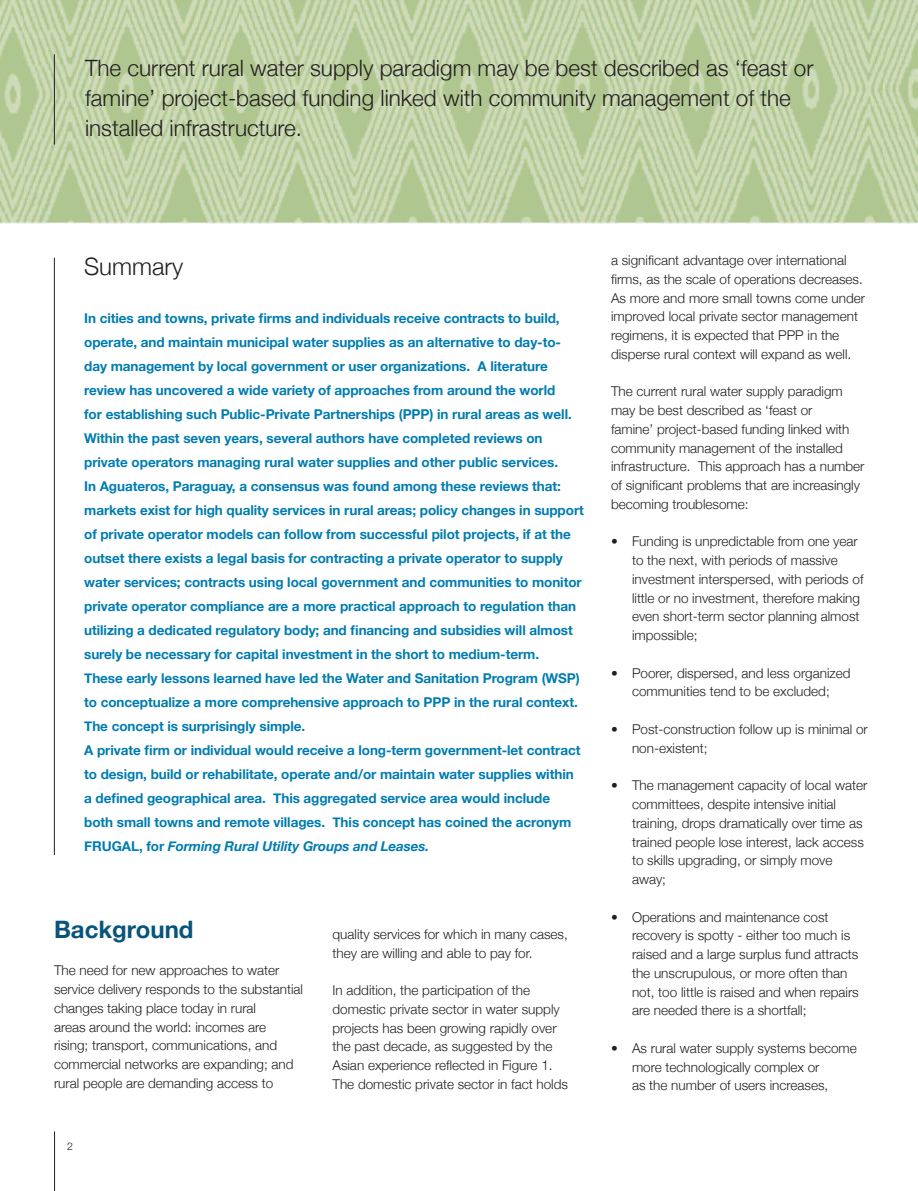
<style>
.page{position:relative;width:918px;height:1191px;background:#fff}
.page>*{position:absolute;margin:0;border:0;box-sizing:border-box;transform-origin:0 0}
.t1{font:700 24px "Helvetica Neue";color:#09547d}
.t2{font:300 24px "Helvetica Neue";color:#231f20}
.t3{font:300 22.5px/30px "Helvetica Neue";color:#231f20}
.t4{font:300 13.5px/18.8px "Helvetica Neue";color:#231f20}
.t5{font:700 13.5px/24px "Helvetica Neue";letter-spacing:-.005em;color:#007cb1}
.s1{font-style:italic}
</style>
<div class="page">
<hr style="left:54px;top:1131px;width:1px;height:60px;background:#231f20">
<img style="left:0;top:0;width:918px;height:223px">
<hr style="left:54px;top:258px;width:1px;height:597px;background:#231f20">
<hr style="left:54px;top:54px;width:1px;height:91px;background:#231f20">
<p class="t3" style="left:85px;top:52px;width:730px">The current rural water supply paradigm may be best described as ‘feast or famine’ project-based funding linked with community management of the installed infrastructure.</p>
<p class="t2" style="left:84px;top:252px;width:101px">Summary</p>
<p class="t5" style="left:84px;top:306px;width:501px">In cities and towns, private firms and individuals receive contracts to build, operate, and maintain municipal water supplies as an alternative to day-to&shy;day management by local government or user organizations. A literature review has uncovered a wide variety of approaches from around the world<br>for establishing such Public-Private Partnerships (PPP) in rural areas as well.<br>Within the past seven years, several authors have completed reviews on private operators managing rural water supplies and other public services.<br>In Aguateros, Paraguay, a consensus was found among these reviews that: markets exist for high quality services in rural areas; policy changes in support of private operator models can follow from successful pilot projects, if at the outset there exists a legal basis for contracting a private operator to supply water services; contracts using local government and communities to monitor private operator compliance are a more practical approach to regulation than utilizing a dedicated regulatory body; and financing and subsidies will almost surely be necessary for capital investment in the short to medium-term.</p>
<p class="t5" style="left:84px;top:666px;width:497px">These early lessons learned have led the Water and Sanitation Program (WSP) to conceptualize a more comprehensive approach to PPP in the rural context.<br>The concept is surprisingly simple.</p>
<p class="t5" style="left:84px;top:738px;width:498px">A private firm or individual would receive a long-term government-let contract to design, build or rehabilitate, operate and/or maintain water supplies within a defined geographical area. This aggregated service area would include both small towns and remote villages. This concept has coined the acronym FRUGAL, for <span class="s1">Forming Rural Utility Groups and Leases.</span></p>
<p class="t1" style="left:54px;top:914px;width:141px">Background</p>
<p class="t4" style="left:54px;top:961px;width:251px">The need for new approaches to water service delivery responds to the substantial changes taking place today in rural<br>areas around the world: incomes are rising; transport, communications, and commercial networks are expanding; and rural people are demanding access to</p>
<p class="t4" style="left:333px;top:924px;width:237px">quality services for which in many cases, they are willing and able to pay for.</p>
<p class="t4" style="left:333px;top:980px;width:237px">In addition, the participation of the domestic private sector in water supply projects has been growing rapidly over the past decade, as suggested by the Asian experience reflected in Figure 1.<br>The domestic private sector in fact holds</p>
<p class="t4" style="left:611px;top:251px;width:256px">a significant advantage over international firms, as the scale of operations decreases.<br>As more and more small towns come under improved local private sector management regimens, it is expected that PPP in the disperse rural context will expand as well.</p>
<p class="t4" style="left:611px;top:382px;width:255px">The current rural water supply paradigm may be best described as ‘feast or<br>famine’ project-based funding linked with community management of the installed infrastructure. This approach has a number of significant problems that are increasingly becoming troublesome:</p>
<p class="t4" style="left:632px;top:532px;width:233px;text-indent:-21px">• Funding is unpredictable from one year to the next, with periods of massive investment interspersed, with periods of little or no investment, therefore making even short-term sector planning almost impossible;</p>
<p class="t4" style="left:611px;top:663px;width:241px;text-align:center">• Poorer, dispersed, and less organized communities tend to be excluded;</p>
<p class="t4" style="left:632px;top:719px;width:237px;text-indent:-21px">• Post-construction follow up is minimal or non-existent;</p>
<p class="t4" style="left:632px;top:776px;width:237px;text-indent:-21px">• The management capacity of local water committees, despite intensive initial training, drops dramatically over time as trained people lose interest, lack access to skills upgrading, or simply move away;</p>
<p class="t4" style="left:632px;top:907px;width:228px;text-indent:-21px">• Operations and maintenance cost recovery is spotty - either too much is raised and a large surplus fund attracts the unscrupulous, or more often than not, too little is raised and when repairs are needed there is a shortfall;</p>
<p class="t4" style="left:632px;top:1038px;width:226px;text-indent:-21px">• As rural water supply systems become more technologically complex or<br>as the number of users increases,</p>
</div>
